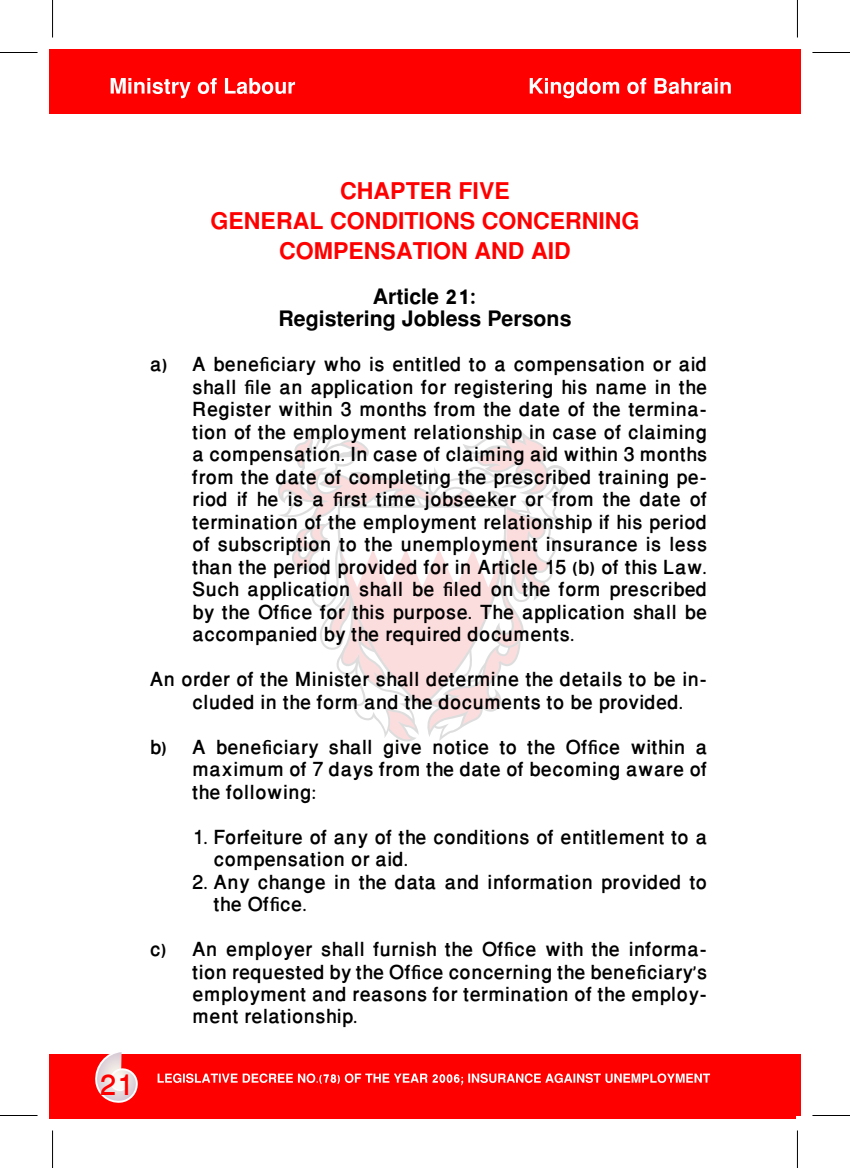
<style>
.page{position:relative;width:850px;height:1168px;background:#fff}
.page>*{position:absolute;margin:0;border:0;box-sizing:border-box;transform-origin:0 0}
.t1{font:500 40px "Win Soft Pro";color:#f00}
.t2{font:700 32.5px/30px "Win Soft Pro";color:#f00;text-align:center}
.t3{font:700 30px/22.5px "Win Soft Pro";color:#010000;text-align:center}
.t4{font:500 27.5px/22.5px "Win Soft Pro";color:#010000}
</style>
<div class="page">
<div style="left:794px;top:49px;width:6px;height:65px;background:#f00"></div>
<div style="left:794px;top:1054px;width:6px;height:62px;background:#f00"></div>
<div style="left:49px;top:49px;width:745px;height:65px;background:#f00"></div>
<div style="left:49px;top:1054px;width:745px;height:65px;background:#f00"></div>
<svg style="left:278px;top:430px;width:290px;height:312px"></svg>
<svg style="left:111px;top:78px;width:184px;height:20px"></svg>
<svg style="left:157px;top:1073px;width:552px;height:12px"></svg>
<svg style="left:529px;top:78px;width:201px;height:20px"></svg>
<svg style="left:95px;top:1052px;width:43px;height:51px"></svg>
<div style="left:112px;top:1075px;width:16px;height:15px;background:#fbf9f6;border-radius:50%"></div>
<hr style="left:0;top:52px;width:38px;height:1px;background:#000">
<hr style="left:812px;top:52px;width:37px;height:1px;background:#000">
<hr style="left:0;top:1115px;width:38px;height:1px;background:#000">
<hr style="left:812px;top:1115px;width:37px;height:1px;background:#000">
<hr style="left:52px;top:0;width:1px;height:38px;background:#000">
<hr style="left:52px;top:1130px;width:1px;height:38px;background:#000">
<hr style="left:796px;top:0;width:1px;height:38px;background:#000">
<hr style="left:796px;top:1130px;width:1px;height:38px;background:#000">
<h1 class="t1" style="left:100px;top:1056px;width:34px">21</h1>
<p class="t4" style="left:150px;top:353px;width:16px">)a</p>
<p class="t2" style="left:210px;top:174px;width:430px">CHAPTER FIVE<br>GENERAL CONDITIONS CONCERNING<br>COMPENSATION AND AID</p>
<p class="t3" style="left:278px;top:284px;width:294px">Article 21:<br>Registering Jobless Persons</p>
<p class="t4" style="left:192px;top:353px;width:516px">A beneficiary who is entitled to a compensation or aid</p>
<p class="t4" style="left:192px;top:365px;width:516px;line-height:45px">shall file an application for registering his name in the tion of the employment relationship in case of claiming</p>
<p class="t4" style="left:192px;top:387px;width:516px;line-height:45px;text-align:justify">Register within 3 months from the date of the termina&shy;a compensation In. case of claiming aid within 3 months riod if he ais first time jobseeker or from the date of</p>
<p class="t4" style="left:192px;top:455px;width:516px;line-height:45px">from the date of completing the prescribed training pe&shy;termination of the employment relationship if his period</p>
<p class="t4" style="left:192px;top:533px;width:516px;text-align:justify">of subscription to the unemployment insurance is less than the period provided for in Article 15 b( ) of this Law.<br>Such application shall be filed on the form prescribed by the Office for this purpose. The application shall be accompanied by the required documents.</p>
<p class="t4" style="left:150px;top:668px;width:559px">An order of the Minister shall determine the details to be in-</p>
<p class="t4" style="left:150px;top:736px;width:15px">)b</p>
<p class="t4" style="left:150px;top:938px;width:15px">)c</p>
<p class="t4" style="left:192px;top:691px;width:492px">cluded in the form and the documents to be provided.</p>
<p class="t4" style="left:192px;top:736px;width:516px">A beneficiary shall give notice to the Office within a</p>
<p class="t4" style="left:192px;top:758px;width:516px">maximum of 7 days from the date of becoming aware of the following:</p>
<p class="t4" style="left:213px;top:826px;width:495px;text-indent:-21px">1. Forfeiture of any of the conditions of entitlement to a compensation or aid.</p>
<p class="t4" style="left:213px;top:871px;width:495px;text-indent:-21px">2. Any change in the data and information provided to the Office.</p>
<p class="t4" style="left:192px;top:938px;width:516px">An employer shall furnish the Office with the informa-</p>
<p class="t4" style="left:192px;top:961px;width:516px">tion requested by the Office concerning the beneficiarys’</p>
<p class="t4" style="left:192px;top:983px;width:516px">employment and reasons for termination of the employ-</p>
<p class="t4" style="left:192px;top:1006px;width:167px">ment relationship.</p>
</div>
